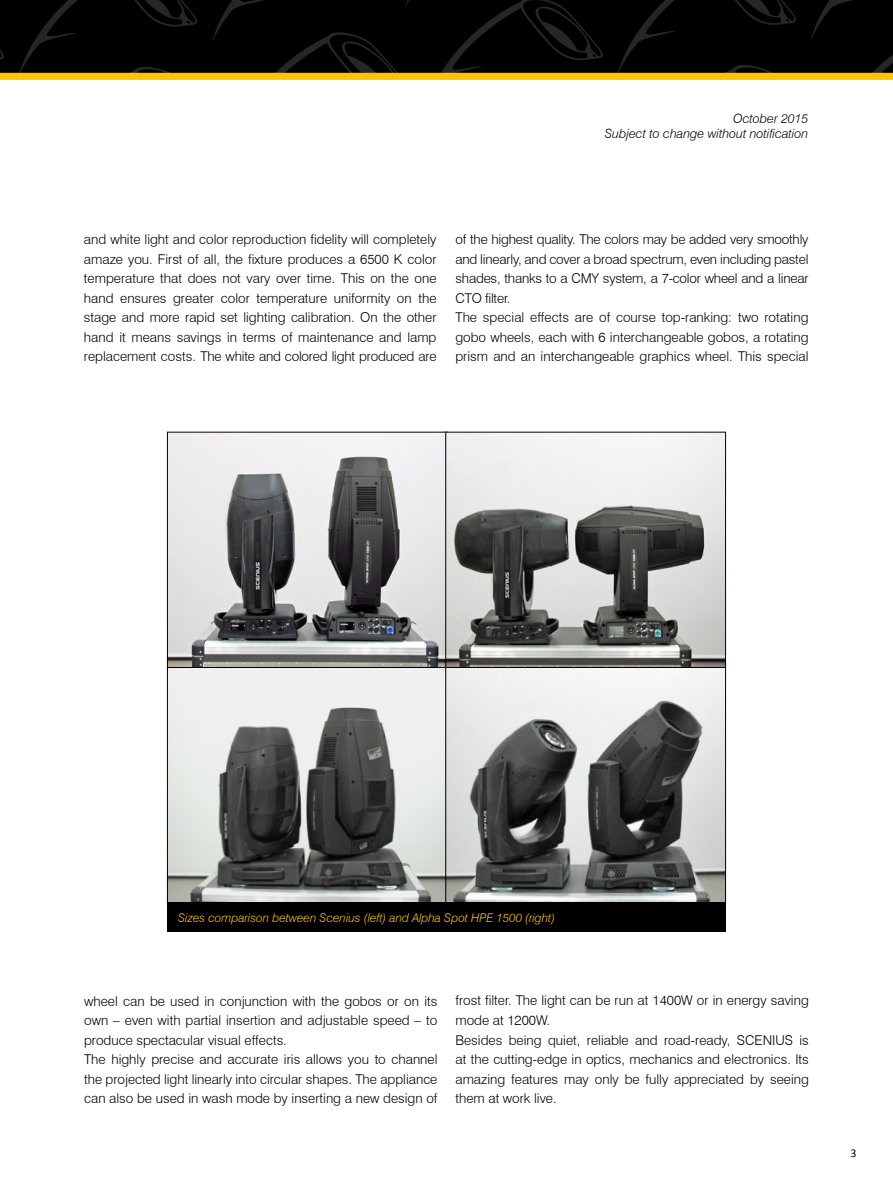
<style>
.page{position:relative;width:893px;height:1191px;background:#fff}
.page>*{position:absolute;margin:0;border:0;box-sizing:border-box;transform-origin:0 0}
.t1{font:300 13.5px/19.5px "Swiss 721 BT";color:#000}
.t2{font:italic 300 12.75px/15.3px "Swiss 721 BT";color:#000;text-align:right}
.t3{font:italic 300 12px "Swiss 721 BT";color:#fdc500}
.t4{font:12px "Calibri";color:#000}
</style>
<div class="page">
<svg style="left:0;top:0;width:893px;height:80px;background:#191403"></svg>
<svg style="left:167px;top:432px;width:278px;height:235px;background:#a5a5a6"></svg>
<svg style="left:167px;top:667px;width:278px;height:235px"></svg>
<svg style="left:445px;top:432px;width:281px;height:235px"></svg>
<svg style="left:445px;top:667px;width:281px;height:235px"></svg>
<div style="left:167px;top:902px;width:559px;height:29px;background:#000"></div>
<p class="t2" style="left:605px;top:110px;width:205px">October 2015<br>Subject to change without notification</p>
<p class="t1" style="left:84px;top:230px;width:354px;text-align:justify">and white light and color reproduction fidelity will completely amaze you. First of all, the fixture produces a 6500 K color temperature that does not vary over time. This on the one hand ensures greater color temperature uniformity on the stage and more rapid set lighting calibration. On the other hand it means savings in terms of maintenance and lamp replacement costs. The white and colored light produced are</p>
<p class="t1" style="left:455px;top:230px;width:355px">of the highest quality. The colors may be added very smoothly and linearly, and cover a broad spectrum, even including pastel shades, thanks to a CMY system, a 7-color wheel and a linear CTO filter.<br>The special effects are of course top-ranking: two rotating gobo wheels, each with 6 interchangeable gobos, a rotating prism and an interchangeable graphics wheel. This special</p>
<p class="t3" style="left:178px;top:910px;width:378px">Sizes comparison between Scenius (left) and Alpha Spot HPE 1500 (right)</p>
<p class="t1" style="left:84px;top:990px;width:355px">wheel can be used in conjunction with the gobos or on its own – even with partial insertion and adjustable speed – to produce spectacular visual effects.<br>The highly precise and accurate iris allows you to channel the projected light linearly into circular shapes. The appliance can also be used in wash mode by inserting a new design of</p>
<p class="t1" style="left:455px;top:990px;width:355px">frost filter. The light can be run at 1400W or in energy saving mode at 1200W.<br>Besides being quiet, reliable and road-ready, SCENIUS is at the cutting-edge in optics, mechanics and electronics. Its amazing features may only be fully appreciated by seeing them at work live.</p>
<p class="t4" style="left:850px;top:1145px;width:8px">3</p>
</div>
